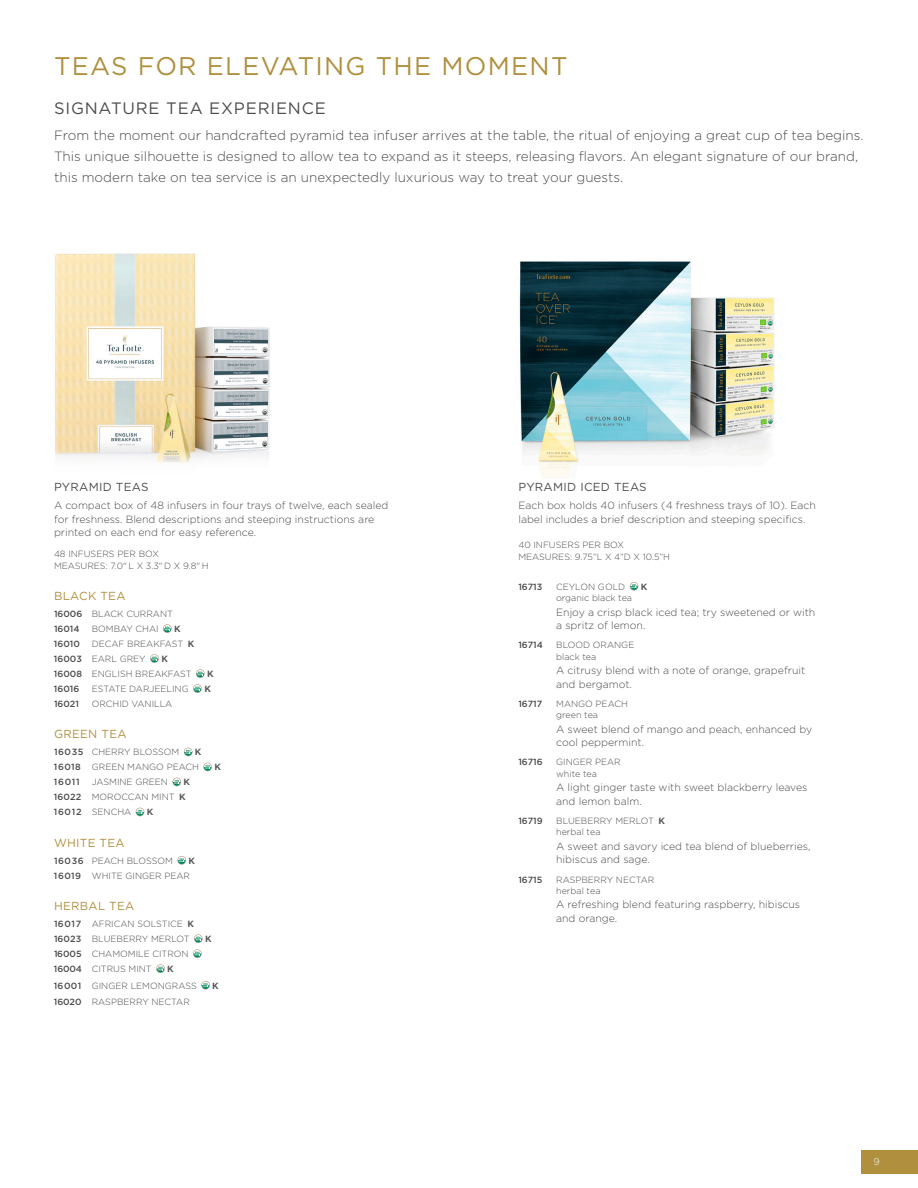
<style>
.page{position:relative;width:918px;height:1188px;background:#fff}
.page>*{position:absolute;margin:0;border:0;box-sizing:border-box;transform-origin:0 0}
.t1{font:25.5px "Gotham HTF";letter-spacing:.05em;color:#b0903f}
.t2{font:16.5px "Gotham HTF";letter-spacing:.05em;color:#4b4c4d}
.t3{font:300 13.5px/21px "Gotham HTF";color:#4b4c4d}
.t4{font:11.7px "Gotham HTF";letter-spacing:.025em;color:#b0903f}
.t5{font:11.7px "Gotham HTF";letter-spacing:.025em;color:#4b4c4d}
.t6{font:300 10.5px/13.5px "Gotham HTF";color:#4b4c4d}
.t7{font:300 9.75px "Gotham HTF";color:#fff}
.t8{font:300 9px/15px "Gotham HTF";color:#4b4c4d}
.t9{font:500 9px "Gotham HTF";color:#4b4c4d}
.t10{font:700 9px "Gotham HTF";color:#57585a}
.s1{font-weight:500}
.s2{font-weight:700;color:#57585a}
</style>
<div class="page">
<div style="left:861px;top:1150px;width:57px;height:23px;background:#b0903f"></div>
<svg style="left:163px;top:624px;width:9px;height:9px"></svg>
<svg style="left:150px;top:654px;width:9px;height:9px"></svg>
<svg style="left:196px;top:669px;width:8px;height:9px"></svg>
<svg style="left:193px;top:684px;width:9px;height:9px"></svg>
<svg style="left:184px;top:748px;width:8px;height:8px"></svg>
<svg style="left:203px;top:763px;width:9px;height:8px"></svg>
<svg style="left:173px;top:778px;width:8px;height:8px"></svg>
<svg style="left:136px;top:808px;width:8px;height:8px"></svg>
<svg style="left:177px;top:856px;width:9px;height:9px"></svg>
<svg style="left:194px;top:934px;width:8px;height:9px"></svg>
<svg style="left:193px;top:949px;width:9px;height:9px"></svg>
<svg style="left:156px;top:964px;width:9px;height:9px"></svg>
<svg style="left:201px;top:981px;width:9px;height:8px"></svg>
<img style="left:55px;top:253px;width:215px;height:210px">
<img style="left:519px;top:261px;width:256px;height:218px">
<svg style="left:630px;top:582px;width:8px;height:8px"></svg>
<h1 class="t1" style="left:54px;top:52px;width:515px">TEAS FOR ELEVATING THE MOMENT</h1>
<h2 class="t2" style="left:54px;top:99px;width:273px">SIGNATURE TEA EXPERIENCE</h2>
<p class="t3" style="left:54px;top:125px;width:811px">From the moment our handcrafted pyramid tea infuser arrives at the table, the ritual of enjoying a great cup of tea begins.<br>This unique silhouette is designed to allow tea to expand as it steeps, releasing flavors. An elegant signature of our brand, this modern take on tea service is an unexpectedly luxurious way to treat your guests.</p>
<p class="t5" style="left:54px;top:480px;width:96px">PYRAMID TEAS</p>
<p class="t6" style="left:54px;top:499px;width:336px">A compact box of 48 infusers in four trays of twelve, each sealed for freshness. Blend descriptions and steeping instructions are printed on each end for easy reference.</p>
<p class="t8" style="left:54px;top:548px;width:156px;line-height:12px">48 INFUSERS PER BOX<br>MEASURES: 7.0" L X 3.3" D X 9.8" H</p>
<p class="t4" style="left:54px;top:589px;width:73px">BLACK TEA</p>
<p class="t8" style="left:54px;top:606px;width:120px"><span class="s1">16006</span> BLACK CURRANT<br><span class="s1">16014</span></p>
<p class="t8" style="left:92px;top:621px;width:68px">BOMBAY CHAI</p>
<p class="t10" style="left:174px;top:624px;width:8px">K</p>
<p class="t9" style="left:54px;top:639px;width:28px">16010</p>
<p class="t8" style="left:54px;top:636px;width:142px;text-indent:38px">DECAF BREAKFAST <span class="s2">K<br></span><span class="s1">16003</span> EARL GREY</p>
<p class="t8" style="left:54px;top:651px;width:139px;text-indent:107px"><span class="s2">K<br></span><span class="s1">16008</span> ENGLISH BREAKFAST</p>
<p class="t10" style="left:207px;top:669px;width:8px">K</p>
<p class="t9" style="left:54px;top:684px;width:27px">16016</p>
<p class="t8" style="left:92px;top:681px;width:98px">ESTATE DARJEELING</p>
<p class="t10" style="left:204px;top:684px;width:8px">K</p>
<p class="t9" style="left:54px;top:699px;width:26px">16021</p>
<p class="t8" style="left:92px;top:696px;width:82px">ORCHID VANILLA</p>
<p class="t4" style="left:54px;top:728px;width:74px">GREEN TEA</p>
<p class="t8" style="left:54px;top:745px;width:127px"><span class="s1">16035</span> CHERRY BLOSSOM</p>
<p class="t8" style="left:54px;top:745px;width:149px;text-align:right"><span class="s2">K<br></span><span class="s1">16018</span> GREEN MANGO PEACH</p>
<p class="t10" style="left:214px;top:762px;width:8px">K</p>
<p class="t9" style="left:54px;top:777px;width:27px">16011</p>
<p class="t8" style="left:92px;top:775px;width:78px">JASMINE GREEN</p>
<p class="t8" style="left:54px;top:775px;width:138px;text-indent:130px"><span class="s2">K<br></span><span class="s1">16022</span> MOROCCAN MINT <span class="s2">K<br></span><span class="s1">16012</span> SENCHA</p>
<p class="t10" style="left:147px;top:807px;width:8px">K</p>
<p class="t4" style="left:54px;top:836px;width:72px">WHITE TEA</p>
<p class="t8" style="left:54px;top:853px;width:120px"><span class="s1">16036</span> PEACH BLOSSOM</p>
<p class="t8" style="left:54px;top:853px;width:142px;text-indent:134px"><span class="s2">K<br></span><span class="s1">16019</span> WHITE GINGER PEAR</p>
<p class="t4" style="left:54px;top:899px;width:82px">HERBAL TEA</p>
<p class="t8" style="left:54px;top:916px;width:141px"><span class="s1">16017</span> AFRICAN SOLSTICE <span class="s2">K<br></span><span class="s1">16023</span> BLUEBERRY MERLOT</p>
<p class="t8" style="left:54px;top:946px;width:136px"><span class="s1">16005</span> CHAMOMILE CITRON<br><span class="s1">16004</span> CITRUS MINT</p>
<p class="t8" style="left:54px;top:961px;width:144px;line-height:16.5px;text-indent:113px"><span class="s2">K<br></span><span class="s1">16001</span> GINGER LEMONGRASS</p>
<p class="t8" style="left:54px;top:994px;width:137px"><span class="s1">16020</span> RASPBERRY NECTAR</p>
<p class="t10" style="left:205px;top:934px;width:8px">K</p>
<p class="t10" style="left:212px;top:980px;width:8px">K</p>
<p class="t5" style="left:518px;top:480px;width:130px">PYRAMID ICED TEAS</p>
<p class="t6" style="left:518px;top:499px;width:299px">Each box holds 40 infusers (4 freshness trays of 10). Each label includes a brief description and steeping specifics.</p>
<p class="t8" style="left:518px;top:539px;width:153px;line-height:12px">40 INFUSERS PER BOX<br>MEASURES: 9.75”L X 4”D X 10.5”H</p>
<p class="t9" style="left:518px;top:581px;width:26px">16713</p>
<p class="t8" style="left:556px;top:579px;width:71px">CEYLON GOLD</p>
<p class="t10" style="left:641px;top:581px;width:8px">K</p>
<p class="t8" style="left:556px;top:590px;width:77px">organic black tea</p>
<p class="t6" style="left:556px;top:605px;width:261px">Enjoy a crisp black iced tea; try sweetened or with a spritz of lemon.</p>
<p class="t9" style="left:518px;top:640px;width:26px">16714</p>
<p class="t8" style="left:556px;top:639px;width:80px;line-height:11.2px">BLOOD ORANGE black tea</p>
<p class="t6" style="left:556px;top:664px;width:251px">A citrusy blend with a note of orange, grapefruit and bergamot.</p>
<p class="t9" style="left:518px;top:699px;width:25px">16717</p>
<p class="t8" style="left:556px;top:698px;width:73px;line-height:11.2px">MANGO PEACH green tea</p>
<p class="t6" style="left:556px;top:722px;width:257px">A sweet blend of mango and peach, enhanced by cool peppermint.</p>
<p class="t9" style="left:518px;top:757px;width:26px">16716</p>
<p class="t8" style="left:556px;top:757px;width:66px;line-height:11.2px">GINGER PEAR white tea</p>
<p class="t6" style="left:556px;top:781px;width:253px">A light ginger taste with sweet blackberry leaves and lemon balm.</p>
<p class="t9" style="left:518px;top:816px;width:26px">16719</p>
<p class="t8" style="left:556px;top:815px;width:110px;line-height:11.2px">BLUEBERRY MERLOT <span class="s2">K </span>herbal tea</p>
<p class="t6" style="left:556px;top:839px;width:256px">A sweet and savory iced tea blend of blueberries, hibiscus and sage.</p>
<p class="t9" style="left:518px;top:874px;width:26px">16715</p>
<p class="t8" style="left:556px;top:874px;width:100px;line-height:11.2px">RASPBERRY NECTAR herbal tea</p>
<p class="t6" style="left:556px;top:898px;width:246px">A refreshing blend featuring raspberry, hibiscus and orange.</p>
<p class="t7" style="left:874px;top:1156px;width:8px">9</p>
</div>
